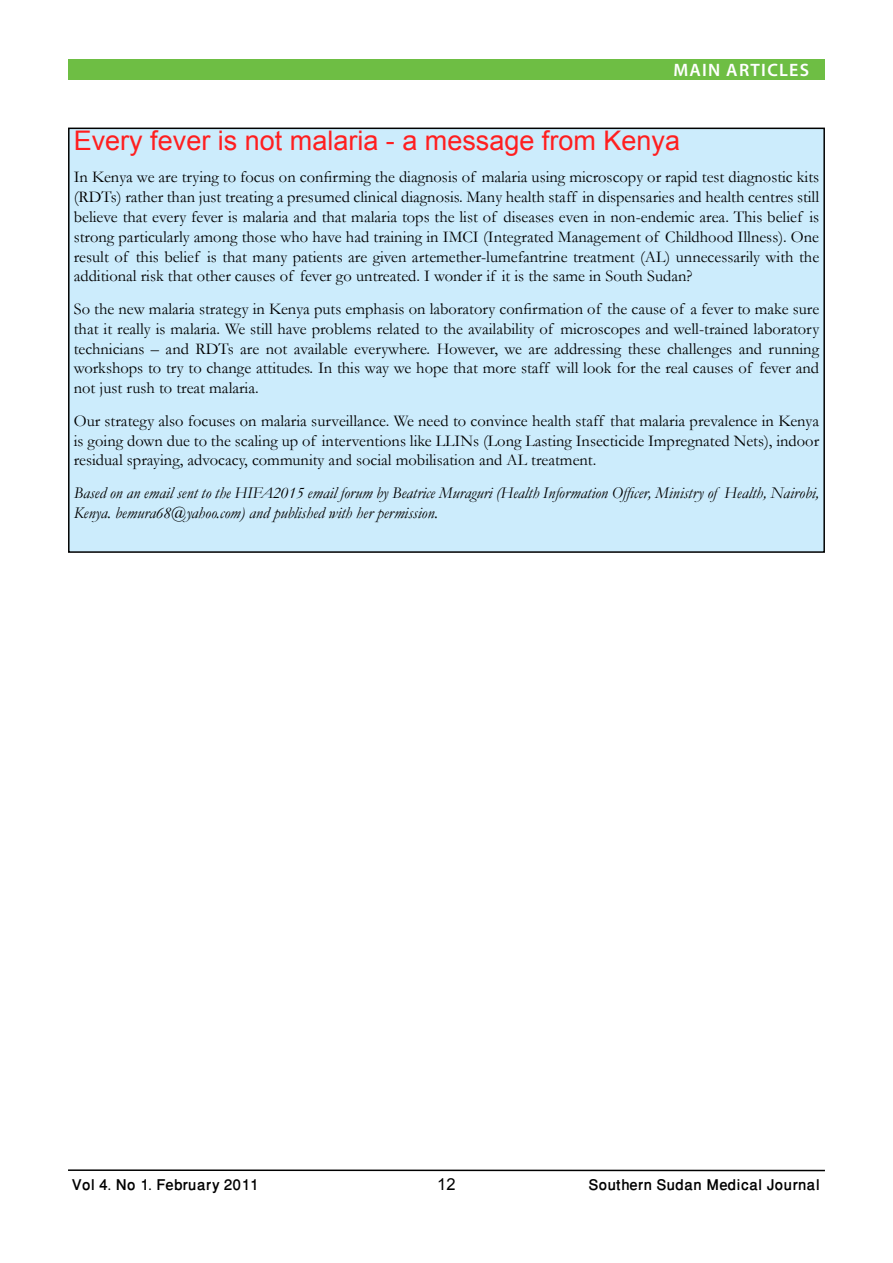
<style>
.page{position:relative;width:893px;height:1263px;background:#fff}
.page>*{position:absolute;margin:0;border:0;box-sizing:border-box;transform-origin:0 0}
.t1{font:27px "Arial";color:#ff1f20}
.t2{font:500 21px "Win Soft Pro";color:#000}
.t3{font:600 18px "Myriad Pro";letter-spacing:.07em;color:#fff}
.t4{font:16.5px/19.8px "Garamond";color:#000;text-align:justify}
.t5{font:italic 16.5px/19.8px "Garamond";color:#000}
.t6{font:16.5px "Arial";color:#000}
</style>
<div class="page">
<hr style="left:68px;top:1169px;width:757px;height:2px;background:#000">
<div style="left:68px;top:60px;width:757px;height:20px;background:#6ebe44"></div>
<div style="left:69px;top:128px;width:755px;height:424px;background:#ccecfc"></div>
<div style="left:68px;top:128px;width:757px;height:425px;border:2px solid #000"></div>
<p class="t3" style="left:673px;top:59px;width:137px">MAIN ARTICLES</p>
<h1 class="t1" style="left:74px;top:123px;width:608px">Every fever is not malaria - a message from Kenya</h1>
<p class="t4" style="left:74px;top:167px;width:747px">In Kenya we are trying to focus on confirming the diagnosis of malaria using microscopy or rapid test diagnostic kits (RDTs) rather than just treating a presumed clinical diagnosis. Many health staff in dispensaries and health centres still believe that every fever is malaria and that malaria tops the list of diseases even in non-endemic area. This belief is strong particularly among those who have had training in IMCI (Integrated Management of Childhood Illness). One result of this belief is that many patients are given artemether-lumefantrine treatment (AL) unnecessarily with the additional risk that other causes of fever go untreated. I wonder if it is the same in South Sudan?</p>
<p class="t4" style="left:74px;top:298px;width:747px">So the new malaria strategy in Kenya puts emphasis on laboratory confirmation of the cause of a fever to make sure that it really is malaria. We still have problems related to the availability of microscopes and well-trained laboratory technicians – and RDTs are not available everywhere. However, we are addressing these challenges and running workshops to try to change attitudes. In this way we hope that more staff will look for the real causes of fever and not just rush to treat malaria.</p>
<p class="t4" style="left:74px;top:410px;width:747px">Our strategy also focuses on malaria surveillance. We need to convince health staff that malaria prevalence in Kenya is going down due to the scaling up of interventions like LLINs (Long Lasting Insecticide Impregnated Nets), indoor residual spraying, advocacy, community and social mobilisation and AL treatment.</p>
<p class="t5" style="left:74px;top:482px;width:747px">Based on an email sent to the HIFA2015 email forum by Beatrice Muraguri (Health Information Officer, Ministry of Health, Nairobi,<br>Kenya. bemura68@yahoo.com) and published with her permission.</p>
<p class="t6" style="left:437px;top:1173px;width:20px">12</p>
<p class="t2" style="left:72px;top:1170px;width:188px">Vol 4. No 1. February 2011</p>
<p class="t2" style="left:588px;top:1170px;width:233px">Southern Sudan Medical Journal</p>
</div>
